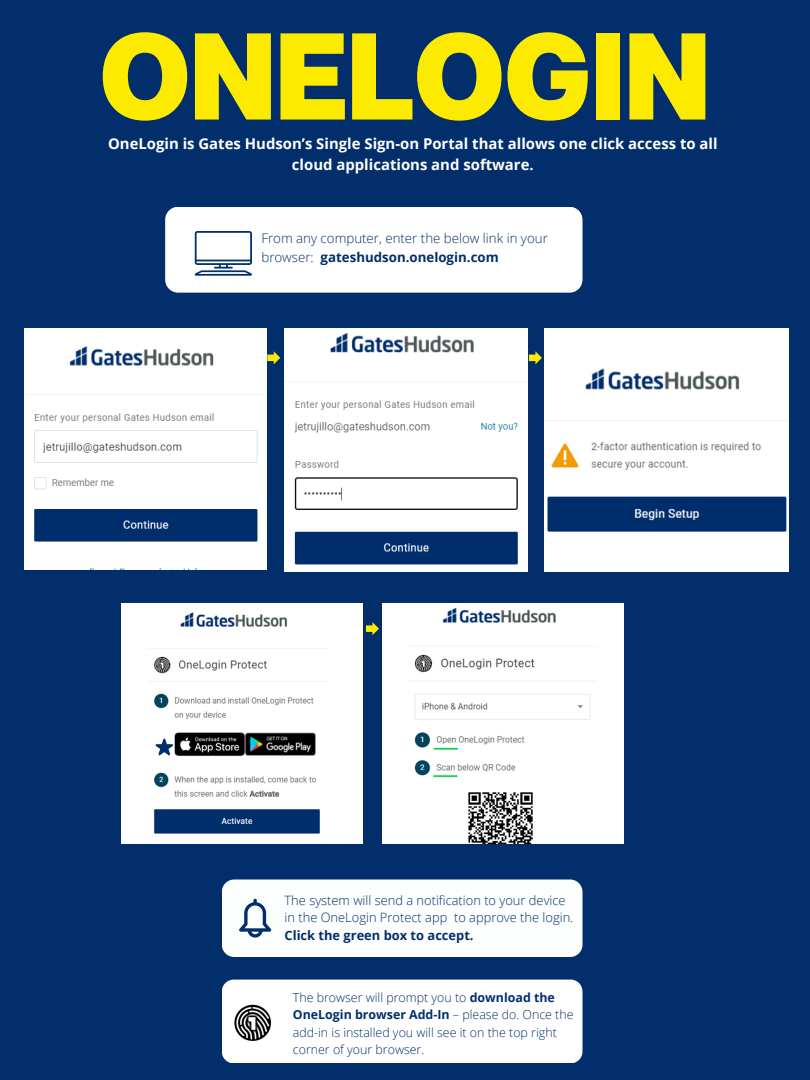
<style>
.page{position:relative;width:810px;height:1080px;background:#022f6c}
.page>*{position:absolute;margin:0;border:0;box-sizing:border-box;transform-origin:0 0}
.t1{font:800 123.06px "Articulat CF";letter-spacing:-.02em;color:#fcea00}
.t2{font:700 14.88px/20.7px "Open Sans";color:#fff;text-align:center}
.t3{font:300 13.31px/18.1px "Open Sans";color:#022f6c}
.t4{font:300 12.88px/17.8px "Open Sans";color:#022f6c}
.t5{font:300 12.44px/17.1px "Open Sans";color:#022f6c}
.s1{font-weight:700}
</style>
<div class="page">
<div style="left:165px;top:207px;width:417px;height:86px;background:#fff;border-radius:13px"></div>
<div style="left:222px;top:980px;width:360px;height:83px;background:#fff;border-radius:12px"></div>
<div style="left:222px;top:880px;width:361px;height:77px;background:#fdfefe;border-radius:12px"></div>
<img style="left:235px;top:1005px;width:36px;height:36px">
<svg style="left:195px;top:231px;width:57px;height:45px"></svg>
<svg style="left:239px;top:899px;width:32px;height:39px"></svg>
<img style="left:284px;top:328px;width:244px;height:244px">
<img style="left:25px;top:328px;width:241px;height:242px">
<img style="left:545px;top:328px;width:243px;height:244px">
<img style="left:121px;top:603px;width:241px;height:241px">
<img style="left:383px;top:603px;width:241px;height:241px">
<svg style="left:267px;top:351px;width:13px;height:13px"></svg>
<svg style="left:529px;top:351px;width:13px;height:13px"></svg>
<svg style="left:366px;top:622px;width:13px;height:13px"></svg>
<svg style="left:155px;top:739px;width:18px;height:16px"></svg>
<p class="t1" style="left:99px;top:-1px;width:614px">ONELOGIN</p>
<p class="t2" style="left:108px;top:133px;width:611px">OneLogin is Gates Hudson’s Single Sign-on Portal that allows one click access to all cloud applications and software.</p>
<p class="t3" style="left:261px;top:229px;width:288px">From any computer, enter the below link in your browser: <span class="s1">gateshudson.onelogin.com</span></p>
<p class="t4" style="left:285px;top:891px;width:290px">The system will send a notification to your device in the OneLogin Protect app to approve the login.<br><span class="s1">Click the green box to accept.</span></p>
<p class="t5" style="left:293px;top:989px;width:282px">The browser will prompt you to <span class="s1">download the OneLogin browser Add-In</span> – please do. Once the add-in is installed you will see it on the top right corner of your browser.</p>
</div>
